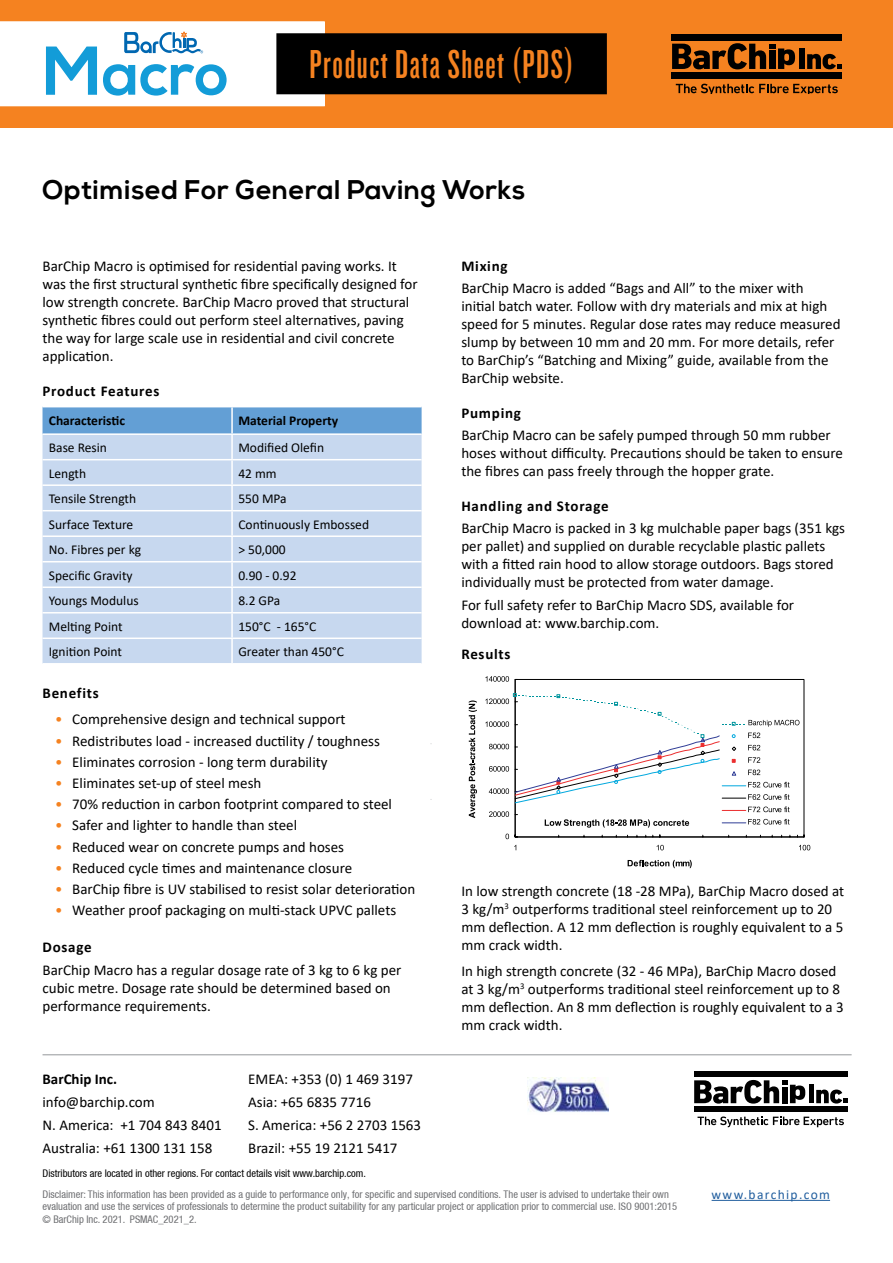
<style>
.page{position:relative;width:893px;height:1263px;background:#fff}
.page>*{position:absolute;margin:0;border:0;box-sizing:border-box;transform-origin:0 0}
.t1{font:700 68.85px "Nexa";color:#139cd8}
.t2{font:700 60.3px "Nexa";color:#139cd8}
.t3{font:42px "Knockout HTF47 Bantamweight";letter-spacing:.035em;color:#f58220}
.t4{font:700 27px "Nexa";letter-spacing:.02em;color:#000}
.t5{font:15px/18px "Calibri";color:#000}
.t6{font:700 15px "Calibri";letter-spacing:.05em;color:#000}
.t7{font:700 15px "Calibri";color:#000}
.t8{font:13.5px "Calibri";color:#000}
.t9{font:700 13.5px "Calibri";color:#000}
.t10{font:13.5px "Calibri";letter-spacing:.1em;color:#215e9e}
.t11{font:condensed 10.5px/12.6px "Helvetica Neue LT";color:#6d6e71}
.t12{font:condensed 10.5px "Helvetica Neue LT";color:#000}
.s1{font-size:60.3px}
.s2{color:#f58220}
</style>
<div class="page">
<svg style="left:514px;top:679px;width:291px;height:159px"></svg>
<svg style="left:657px;top:845px;width:7px;height:5px"></svg>
<svg style="left:799px;top:845px;width:11px;height:5px"></svg>
<svg style="left:628px;top:860px;width:64px;height:8px"></svg>
<svg style="left:505px;top:834px;width:4px;height:5px"></svg>
<svg style="left:485px;top:676px;width:24px;height:6px"></svg>
<svg style="left:469px;top:700px;width:8px;height:118px"></svg>
<svg style="left:485px;top:693px;width:314px;height:135px"></svg>
<div style="left:43px;top:407px;width:379px;height:26px;background:#639fd5"></div>
<div style="left:43px;top:435px;width:379px;height:228px;background:#c7d8ef"></div>
<hr style="left:231px;top:407px;width:2px;height:26px;background:#fff">
<hr style="left:231px;top:435px;width:2px;height:24px;background:#fff">
<hr style="left:231px;top:460px;width:2px;height:24px;background:#fff">
<hr style="left:231px;top:486px;width:2px;height:24px;background:#fff">
<hr style="left:231px;top:511px;width:2px;height:24px;background:#fff">
<hr style="left:231px;top:537px;width:2px;height:24px;background:#fff">
<hr style="left:231px;top:562px;width:2px;height:24px;background:#fff">
<hr style="left:231px;top:588px;width:2px;height:24px;background:#fff">
<hr style="left:231px;top:613px;width:2px;height:24px;background:#fff">
<hr style="left:231px;top:639px;width:2px;height:24px;background:#fff">
<hr style="left:43px;top:459px;width:189px;height:1px;background:#fff">
<hr style="left:232px;top:459px;width:190px;height:1px;background:#fff">
<hr style="left:43px;top:484px;width:189px;height:2px;background:#fff">
<hr style="left:232px;top:484px;width:190px;height:2px;background:#fff">
<hr style="left:43px;top:510px;width:189px;height:1px;background:#fff">
<hr style="left:232px;top:510px;width:190px;height:1px;background:#fff">
<hr style="left:43px;top:535px;width:189px;height:2px;background:#fff">
<hr style="left:232px;top:535px;width:190px;height:2px;background:#fff">
<hr style="left:43px;top:561px;width:189px;height:1px;background:#fff">
<hr style="left:232px;top:561px;width:190px;height:1px;background:#fff">
<hr style="left:43px;top:586px;width:189px;height:2px;background:#fff">
<hr style="left:232px;top:586px;width:190px;height:2px;background:#fff">
<hr style="left:43px;top:612px;width:189px;height:1px;background:#fff">
<hr style="left:232px;top:612px;width:190px;height:1px;background:#fff">
<hr style="left:43px;top:637px;width:189px;height:2px;background:#fff">
<hr style="left:232px;top:637px;width:190px;height:2px;background:#fff">
<hr style="left:43px;top:1054px;width:809px;height:1px;background:#95979a">
<div style="left:0;top:0;width:893px;height:128px;background:#f58220"></div>
<div style="left:277px;top:34px;width:329px;height:60px;background:#000"></div>
<div style="left:276px;top:33px;width:331px;height:61px;border:2px solid #000"></div>
<svg style="left:0;top:21px;width:325px;height:85px;background:#dedfe1"></svg>
<div style="left:672px;top:34px;width:170px;height:6px;background:#000"></div>
<div style="left:672px;top:72px;width:170px;height:7px;background:#000"></div>
<div style="left:799px;top:49px;width:6px;height:20px;background:#000"></div>
<svg style="left:807px;top:54px;width:35px;height:15px"></svg>
<svg style="left:672px;top:43px;width:123px;height:26px"></svg>
<svg style="left:676px;top:84px;width:162px;height:10px"></svg>
<img style="left:527px;top:1077px;width:82px;height:35px">
<hr style="left:712px;top:1200px;width:118px;height:1px;background:#215e9e">
<div style="left:694px;top:1071px;width:154px;height:6px;background:#000"></div>
<div style="left:694px;top:1106px;width:154px;height:6px;background:#000"></div>
<div style="left:809px;top:1085px;width:5px;height:18px;background:#000"></div>
<svg style="left:816px;top:1089px;width:32px;height:14px"></svg>
<svg style="left:694px;top:1080px;width:111px;height:23px"></svg>
<svg style="left:697px;top:1116px;width:147px;height:11px"></svg>
<h1 class="t1" style="left:43px;top:31px;width:98px">M<span class="s1">a</span></h1>
<h3 class="t3" style="left:310px;top:43px;width:266px">Product Data Sheet (PDS)</h3>
<h2 class="t2" style="left:140px;top:39px;width:91px">cro</h2>
<h3 class="t4" style="left:43px;top:174px;width:484px">Optimised For General Paving Works</h3>
<p class="t5" style="left:43px;top:256px;width:377px">BarChip Macro is optimised for residential paving works. It was the first structural synthetic fibre specifically designed for low strength concrete. BarChip Macro proved that structural synthetic fibres could out perform steel alternatives, paving the way for large scale use in residential and civil concrete application.</p>
<p class="t6" style="left:43px;top:380px;width:118px">Product Features</p>
<p class="t9" style="left:49px;top:411px;width:78px">Characteristic</p>
<p class="t9" style="left:238px;top:411px;width:101px">Material Property</p>
<p class="t8" style="left:49px;top:438px;width:60px">Base Resin</p>
<p class="t8" style="left:238px;top:438px;width:87px">Modified Olefin</p>
<p class="t8" style="left:49px;top:464px;width:39px">Length</p>
<p class="t8" style="left:238px;top:464px;width:40px">42 mm</p>
<p class="t8" style="left:49px;top:489px;width:89px">Tensile Strength</p>
<p class="t8" style="left:238px;top:489px;width:50px">550 MPa</p>
<p class="t8" style="left:49px;top:515px;width:86px">Surface Texture</p>
<p class="t8" style="left:238px;top:515px;width:132px">Continuously Embossed</p>
<p class="t8" style="left:49px;top:540px;width:94px">No. Fibres per kg</p>
<p class="t8" style="left:238px;top:540px;width:49px">&gt; 50,000</p>
<p class="t8" style="left:49px;top:566px;width:85px">Specific Gravity</p>
<p class="t8" style="left:238px;top:566px;width:60px">0.90 - 0.92</p>
<p class="t8" style="left:49px;top:591px;width:91px">Youngs Modulus</p>
<p class="t8" style="left:238px;top:591px;width:43px">8.2 GPa</p>
<p class="t8" style="left:49px;top:617px;width:75px">Melting Point</p>
<p class="t8" style="left:238px;top:617px;width:79px">150°C - 165°C</p>
<p class="t8" style="left:49px;top:642px;width:75px">Ignition Point</p>
<p class="t8" style="left:238px;top:642px;width:107px">Greater than 450°C</p>
<p class="t6" style="left:43px;top:682px;width:58px">Benefits</p>
<p class="t5" style="left:55px;top:710px;width:292px"><span class="s2">•</span> Comprehensive design and technical support</p>
<p class="t5" style="left:55px;top:731px;width:326px"><span class="s2">•</span> Redistributes load - increased ductility / toughness</p>
<p class="t5" style="left:55px;top:752px;width:274px"><span class="s2">•</span> Eliminates corrosion - long term durability</p>
<p class="t5" style="left:55px;top:773px;width:208px"><span class="s2">•</span> Eliminates set-up of steel mesh</p>
<p class="t5" style="left:55px;top:795px;width:338px"><span class="s2">•</span> 70% reduction in carbon footprint compared to steel</p>
<p class="t5" style="left:55px;top:816px;width:243px"><span class="s2">•</span> Safer and lighter to handle than steel</p>
<p class="t5" style="left:55px;top:837px;width:290px"><span class="s2">•</span> Reduced wear on concrete pumps and hoses</p>
<p class="t5" style="left:55px;top:858px;width:298px"><span class="s2">•</span> Reduced cycle times and maintenance closure</p>
<p class="t5" style="left:55px;top:879px;width:362px"><span class="s2">•</span> BarChip fibre is UV stabilised to resist solar deterioration</p>
<p class="t5" style="left:55px;top:901px;width:342px"><span class="s2">•</span> Weather proof packaging on multi-stack UPVC pallets</p>
<p class="t6" style="left:43px;top:937px;width:51px">Dosage</p>
<p class="t5" style="left:43px;top:960px;width:360px">BarChip Macro has a regular dosage rate of 3 kg to 6 kg per cubic metre. Dosage rate should be determined based on performance requirements.</p>
<p class="t7" style="left:43px;top:1068px;width:76px">BarChip Inc.</p>
<p class="t5" style="left:43px;top:1090px;width:181px;line-height:22.8px">info@barchip.com<br>N. America: +1 704 843 8401<br>Australia: +61 1300 131 158</p>
<p class="t5" style="left:248px;top:1067px;width:174px;line-height:22.8px">EMEA: +353 (0) 1 469 3197<br>Asia: +65 6835 7716<br>S. America: +56 2 2703 1563<br>Brazil: +55 19 2121 5417</p>
<p class="t12" style="left:43px;top:1167px;width:325px">Distributors are located in other regions. For contact details visit www.barchip.com.</p>
<p class="t6" style="left:461px;top:255px;width:48px">Mixing</p>
<p class="t5" style="left:461px;top:279px;width:381px">BarChip Macro is added “Bags and All” to the mixer with initial batch water. Follow with dry materials and mix at high speed for 5 minutes. Regular dose rates may reduce measured slump by between 10 mm and 20 mm. For more details, refer to BarChip’s “Batching and Mixing” guide, available from the BarChip website.</p>
<p class="t6" style="left:461px;top:402px;width:61px">Pumping</p>
<p class="t5" style="left:461px;top:426px;width:383px">BarChip Macro can be safely pumped through 50 mm rubber hoses without difficulty. Precautions should be taken to ensure the fibres can pass freely through the hopper grate.</p>
<p class="t6" style="left:461px;top:496px;width:149px">Handling and Storage</p>
<p class="t5" style="left:461px;top:519px;width:385px">BarChip Macro is packed in 3 kg mulchable paper bags (351 kgs per pallet) and supplied on durable recyclable plastic pallets with a fitted rain hood to allow storage outdoors. Bags stored individually must be protected from water damage.</p>
<p class="t5" style="left:461px;top:595px;width:334px">For full safety refer to BarChip Macro SDS, available for download at: www.barchip.com.</p>
<p class="t6" style="left:461px;top:643px;width:51px">Results</p>
<p class="t5" style="left:461px;top:881px;width:384px">In low strength concrete (18 -28 MPa), BarChip Macro dosed at 3 kg/m<sup>3</sup> outperforms traditional steel reinforcement up to 20 mm deflection. A 12 mm deflection is roughly equivalent to a 5 mm crack width.</p>
<p class="t5" style="left:461px;top:962px;width:384px">In high strength concrete (32 - 46 MPa), BarChip Macro dosed at 3 kg/m<sup>3</sup> outperforms traditional steel reinforcement up to 8 mm deflection. An 8 mm deflection is roughly equivalent to a 3 mm crack width.</p>
<p class="t11" style="left:43px;top:1187px;width:636px">Disclaimer: This information has been provided as a guide to performance only, for specific and supervised conditions. The user is advised to undertake their own evaluation and use the services of professionals to determine the product suitability for any particular project or application prior to commercial use. ISO 9001:2015 © BarChip Inc. 2021. PSMAC_2021_2.</p>
<p class="t10" style="left:712px;top:1185px;width:120px">www.barchip.com</p>
</div>
